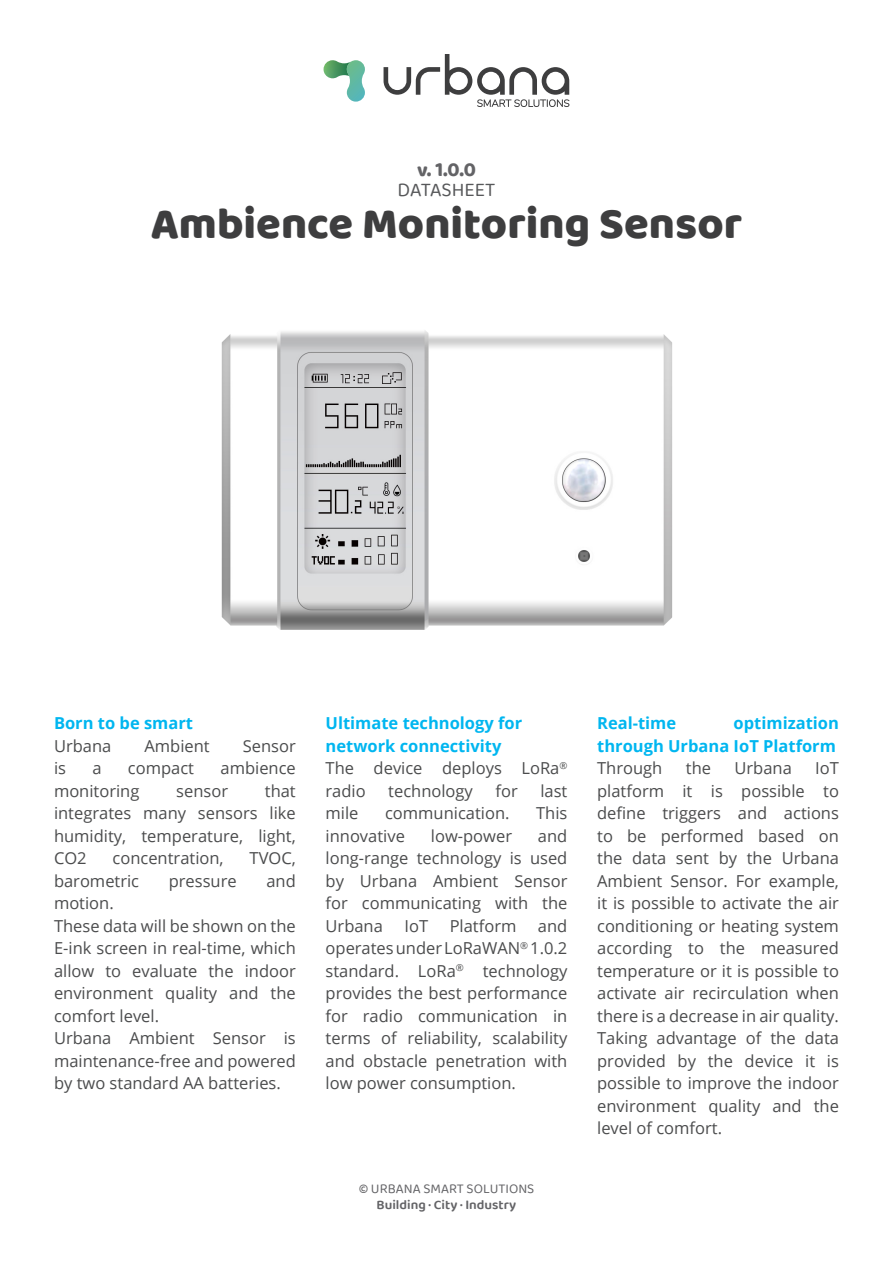
<style>
.page{position:relative;width:893px;height:1263px;background:#fff}
.page>*{position:absolute;margin:0;border:0;box-sizing:border-box;transform-origin:0 0}
.t1{font:800 45px "Baloo Bhaina 2";color:#3e3e3f}
.t2{font:19.5px "Baloo Bhaina 2";letter-spacing:-.005em;color:#57585a}
.t3{font:800 19.5px "Baloo Bhaina 2";color:#636366}
.t4{font:16.5px/22.5px "Open Sans";color:#4b4c4d;text-align:justify}
.t5{font:700 16.5px/22.5px "Open Sans";color:#00b6f0;text-align:right}
.t6{font:600 13.5px "Baloo Bhaina 2";color:#636366}
.t7{font:13.5px "Baloo Bhaina 2";color:#636366}
</style>
<div class="page">
<svg style="left:384px;top:54px;width:185px;height:53px"></svg>
<svg style="left:330px;top:60px;width:35px;height:42px"></svg>
<img style="left:324px;top:60px;width:27px;height:18px">
<img style="left:221px;top:330px;width:452px;height:300px">
<p class="t3" style="left:417px;top:158px;width:60px">v. 1.0.0</p>
<p class="t2" style="left:398px;top:178px;width:99px">DATASHEET</p>
<p class="t1" style="left:151px;top:196px;width:593px">Ambience Monitoring Sensor</p>
<p class="t5" style="left:54px;top:711px;width:141px">Born to be smart</p>
<p class="t4" style="left:54px;top:734px;width:59px">Urbana</p>
<p class="t4" style="left:144px;top:734px;width:67px">Ambient</p>
<p class="t4" style="left:243px;top:734px;width:55px">Sensor</p>
<p class="t4" style="left:54px;top:756px;width:14px">is</p>
<p class="t4" style="left:92px;top:756px;width:11px">a</p>
<p class="t4" style="left:128px;top:756px;width:68px">compact</p>
<p class="t4" style="left:221px;top:756px;width:77px">ambience</p>
<p class="t4" style="left:54px;top:779px;width:87px">monitoring</p>
<p class="t4" style="left:176px;top:779px;width:53px">sensor</p>
<p class="t4" style="left:54px;top:779px;width:243px;text-indent:211px">that integrates many sensors like humidity, temperature, light, CO2</p>
<p class="t4" style="left:113px;top:846px;width:113px">concentration,</p>
<p class="t4" style="left:250px;top:846px;width:48px">TVOC,</p>
<p class="t4" style="left:54px;top:869px;width:87px">barometric</p>
<p class="t4" style="left:169px;top:869px;width:69px">pressure</p>
<p class="t4" style="left:266px;top:869px;width:31px">and</p>
<p class="t4" style="left:54px;top:891px;width:61px">motion.</p>
<p class="t4" style="left:54px;top:914px;width:243px">These data will be shown on the E-ink screen in real-time, which allow to evaluate the indoor environment quality and the comfort level.</p>
<p class="t4" style="left:54px;top:1026px;width:243px">Urbana Ambient Sensor is maintenance-free and powered by two standard AA batteries.</p>
<p class="t5" style="left:326px;top:711px;width:198px">Ultimate technology for</p>
<p class="t5" style="left:326px;top:734px;width:177px">network connectivity</p>
<p class="t4" style="left:326px;top:756px;width:243px">The device deploys LoRa<sup>® </sup>radio</p>
<p class="t4" style="left:388px;top:779px;width:86px">technology</p>
<p class="t4" style="left:495px;top:779px;width:24px">for</p>
<p class="t4" style="left:540px;top:779px;width:29px">last</p>
<p class="t4" style="left:326px;top:801px;width:34px">mile</p>
<p class="t4" style="left:385px;top:801px;width:126px">communication.</p>
<p class="t4" style="left:536px;top:801px;width:33px">This</p>
<p class="t4" style="left:326px;top:824px;width:81px">innovative</p>
<p class="t4" style="left:431px;top:824px;width:83px">low-power</p>
<p class="t4" style="left:326px;top:824px;width:243px;text-indent:212px">and long-range technology is used by Urbana Ambient Sensor for communicating with the Urbana</p>
<p class="t4" style="left:404px;top:914px;width:25px">IoT</p>
<p class="t4" style="left:450px;top:914px;width:68px">Platform</p>
<p class="t4" style="left:326px;top:914px;width:243px;text-indent:212px">and operates under LoRaWAN<sup>®</sup> 1.0.2 standard. LoRa<sup>®</sup> technology provides the best performance for radio communication in terms of reliability, scalability and obstacle penetration with low power consumption.</p>
<p class="t7" style="left:359px;top:1180px;width:177px">© URBANA SMART SOLUTIONS</p>
<p class="t6" style="left:377px;top:1196px;width:141px">Building . City . Industry</p>
<p class="t5" style="left:597px;top:711px;width:243px">optimization<br>through Urbana IoT Platform</p>
<p class="t4" style="left:597px;top:756px;width:67px">Through</p>
<p class="t4" style="left:686px;top:756px;width:27px">the</p>
<p class="t4" style="left:734px;top:756px;width:59px">Urbana</p>
<p class="t5" style="left:597px;top:711px;width:81px">Real-time</p>
<p class="t4" style="left:597px;top:756px;width:243px;text-indent:218px">IoT platform it is possible to define triggers and actions to be performed based on the data sent by the Urbana Ambient Sensor. For example, it is possible to activate the air conditioning or heating system according to the measured temperature or it is possible to activate air recirculation when there is a decrease in air quality.</p>
<p class="t4" style="left:597px;top:1026px;width:243px">Taking advantage of the data provided by the device it is possible to improve the indoor environment quality and the level of comfort.</p>
</div>
